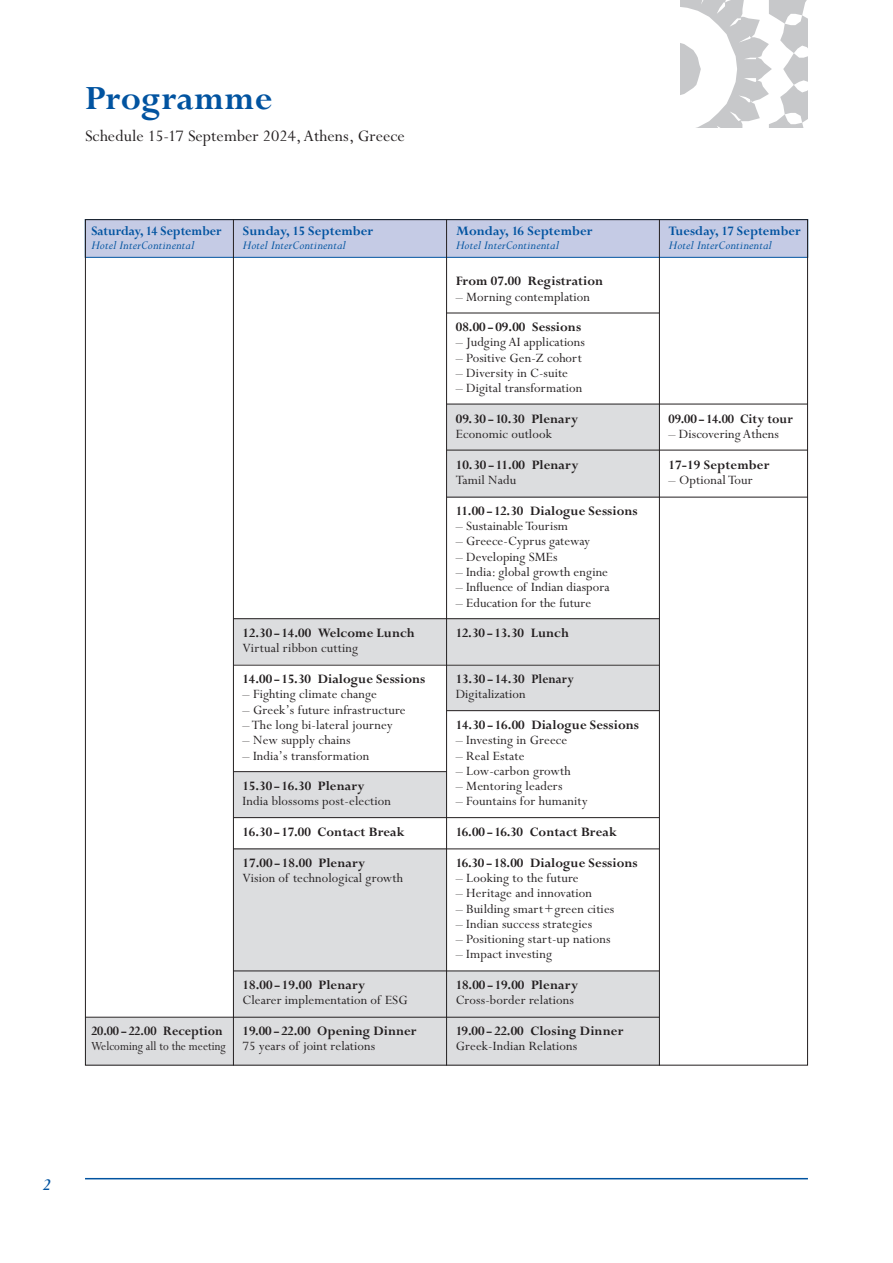
<style>
.page{position:relative;width:893px;height:1263px;background:#fff}
.page>*{position:absolute;margin:0;border:0;box-sizing:border-box;transform-origin:0 0}
.t1{font:700 37.5px "Perpetua";letter-spacing:.005em;color:#0153a0}
.t2{font:18px "Perpetua";letter-spacing:.005em;color:#231f20}
.t3{font:italic 700 18px "Perpetua";color:#0153a0}
.t4{font:14.25px "Perpetua";letter-spacing:.01em;color:#231f20}
.t5{font:700 14.25px/30.6px "Perpetua";letter-spacing:.005em;color:#231f20}
.t6{font:700 14.25px "Perpetua";letter-spacing:.005em;color:#0153a0}
.t7{font:700 14.25px "Perpetua";letter-spacing:.005em;color:#0153a0;scale:.95 1}
.t8{font:700 14.25px "Perpetua";letter-spacing:.005em;color:#231f20;scale:.95 1}
.t9{font:700 14.25px "Perpetua";letter-spacing:.005em;color:#231f20;scale:.96 1}
.t10{font:13.8px "Perpetua";letter-spacing:.005em;color:#231f20;scale:.9 1}
.t11{font:italic 13.5px "Perpetua";letter-spacing:.01em;color:#0153a0}
</style>
<div class="page">
<hr style="left:85px;top:1178px;width:723px;height:1px;background:#0153a0">
<div style="left:447px;top:404px;width:212px;height:93px;background:#dcdddf"></div>
<div style="left:447px;top:665px;width:212px;height:46px;background:#dcdddf"></div>
<div style="left:233px;top:971px;width:426px;height:46px;background:#dcdddf"></div>
<div style="left:233px;top:849px;width:214px;height:122px;background:#dcdddf"></div>
<div style="left:85px;top:1018px;width:574px;height:47px;background:#dcdddf"></div>
<div style="left:233px;top:618px;width:427px;height:46px;background:#dcdddf"></div>
<div style="left:233px;top:772px;width:213px;height:46px;background:#dcdddf"></div>
<div style="left:85px;top:220px;width:722px;height:37px;background:#c5cbe5"></div>
<div style="left:85px;top:219px;width:723px;height:39px;border:1px solid #0153a0"></div>
<hr style="left:233px;top:219px;width:1px;height:846px;background:#231f20">
<hr style="left:446px;top:219px;width:1px;height:846px;background:#231f20">
<hr style="left:659px;top:219px;width:1px;height:846px;background:#231f20">
<hr style="left:447px;top:450px;width:361px;height:1px;background:#231f20">
<hr style="left:447px;top:497px;width:361px;height:1px;background:#231f20">
<hr style="left:447px;top:404px;width:361px;height:1px;background:#231f20">
<hr style="left:447px;top:313px;width:212px;height:1px;background:#231f20">
<hr style="left:233px;top:618px;width:426px;height:1px;background:#231f20">
<hr style="left:233px;top:665px;width:426px;height:1px;background:#231f20">
<hr style="left:447px;top:710px;width:212px;height:1px;background:#231f20">
<hr style="left:233px;top:817px;width:426px;height:1px;background:#231f20">
<hr style="left:233px;top:771px;width:214px;height:1px;background:#231f20">
<hr style="left:233px;top:848px;width:426px;height:1px;background:#231f20">
<hr style="left:233px;top:970px;width:426px;height:1px;background:#231f20">
<hr style="left:85px;top:1017px;width:574px;height:1px;background:#231f20">
<svg style="left:680px;top:0;width:128px;height:128px"></svg>
<h1 class="t1" style="left:85px;top:84px;width:189px">Programme</h1>
<p class="t2" style="left:85px;top:129px;width:321px">Schedule 15-17 September 2024,Athens, Greece</p>
<p class="t7" style="left:91px;top:226px;width:138px">Saturday, 14 September</p>
<p class="t11" style="left:91px;top:240px;width:104px">Hotel InterContinental</p>
<p class="t6" style="left:243px;top:226px;width:132px">Sunday, 15 September</p>
<p class="t11" style="left:243px;top:240px;width:104px">Hotel InterContinental</p>
<p class="t5" style="left:243px;top:619px;width:174px">12.30 -14.00 Welcome Lunch</p>
<p class="t4" style="left:243px;top:643px;width:117px">Virtual ribbon cutting</p>
<p class="t5" style="left:243px;top:665px;width:184px">14.00 -15.30 Dialogue Sessions</p>
<p class="t4" style="left:243px;top:689px;width:136px">– Fighting climate change</p>
<p class="t4" style="left:243px;top:704px;width:165px">– Greek’s future infrastructure</p>
<p class="t4" style="left:243px;top:719px;width:152px">– The long bi-lateral journey</p>
<p class="t4" style="left:243px;top:735px;width:110px">– New supply chains</p>
<p class="t4" style="left:243px;top:750px;width:128px">– India’s transformation</p>
<p class="t5" style="left:243px;top:772px;width:124px">15.30 -16.30 Plenary</p>
<p class="t4" style="left:243px;top:796px;width:150px">India blossoms post-election</p>
<p class="t5" style="left:243px;top:818px;width:164px">16.30 -17.00 Contact Break<br>17.00 -18.00 Plenary</p>
<p class="t4" style="left:243px;top:872px;width:162px">Vision of technological growth</p>
<p class="t8" style="left:91px;top:1025px;width:140px">20.00-22.00 Reception</p>
<p class="t10" style="left:91px;top:1041px;width:151px">Welcoming all to the meeting</p>
<p class="t5" style="left:243px;top:971px;width:124px">18.00 -19.00 Plenary</p>
<p class="t4" style="left:243px;top:995px;width:167px">Clearer implementation of ESG</p>
<p class="t5" style="left:243px;top:1017px;width:176px">19.00-22.00 Opening Dinner</p>
<p class="t4" style="left:243px;top:1041px;width:134px">75 years of joint relations</p>
<p class="t6" style="left:456px;top:226px;width:138px">Monday, 16 September</p>
<p class="t11" style="left:456px;top:240px;width:104px">Hotel InterContinental</p>
<p class="t5" style="left:456px;top:267px;width:149px">From 07.00 Registration</p>
<p class="t4" style="left:456px;top:291px;width:136px">– Morning contemplation</p>
<p class="t5" style="left:456px;top:313px;width:127px">08.00 -09.00 Sessions</p>
<p class="t4" style="left:456px;top:337px;width:131px">– Judging AI applications</p>
<p class="t4" style="left:456px;top:352px;width:128px">– Positive Gen-Z cohort</p>
<p class="t4" style="left:456px;top:368px;width:114px">– Diversity in C-suite</p>
<p class="t4" style="left:456px;top:383px;width:128px">– Digital transformation</p>
<p class="t5" style="left:456px;top:405px;width:124px">09.30 -10.30 Plenary</p>
<p class="t4" style="left:456px;top:429px;width:98px">Economic outlook</p>
<p class="t5" style="left:456px;top:451px;width:124px">10.30 -11.00 Plenary</p>
<p class="t4" style="left:456px;top:475px;width:62px">Tamil Nadu</p>
<p class="t5" style="left:456px;top:497px;width:184px">11.00 -12.30 Dialogue Sessions</p>
<p class="t4" style="left:456px;top:521px;width:114px">– SustainableTourism</p>
<p class="t4" style="left:456px;top:536px;width:136px">– Greece-Cyprus gateway</p>
<p class="t4" style="left:456px;top:551px;width:103px">– Developing SMEs</p>
<p class="t4" style="left:456px;top:566px;width:154px">– India: global growth engine</p>
<p class="t4" style="left:456px;top:582px;width:155px">– Influence of Indian diaspora</p>
<p class="t4" style="left:456px;top:597px;width:137px">– Education for the future</p>
<p class="t5" style="left:456px;top:619px;width:115px">12.30 -13.30 Lunch</p>
<p class="t5" style="left:456px;top:665px;width:120px">13.30 -14.30 Plenary</p>
<p class="t4" style="left:456px;top:689px;width:71px">Digitalization</p>
<p class="t5" style="left:456px;top:711px;width:185px">14.30 -16.00 Dialogue Sessions</p>
<p class="t4" style="left:456px;top:735px;width:113px">– Investing in Greece</p>
<p class="t4" style="left:456px;top:750px;width:70px">– Real Estate</p>
<p class="t4" style="left:456px;top:765px;width:116px">– Low-carbon growth</p>
<p class="t4" style="left:456px;top:781px;width:108px">– Mentoring leaders</p>
<p class="t4" style="left:456px;top:796px;width:134px">– Fountains for humanity</p>
<p class="t5" style="left:456px;top:818px;width:184px">16.00 -16.30 Contact Break<br>16.30 -18.00 Dialogue Sessions</p>
<p class="t4" style="left:456px;top:872px;width:125px">– Looking to the future</p>
<p class="t4" style="left:456px;top:888px;width:138px">– Heritage and innovation</p>
<p class="t4" style="left:456px;top:903px;width:160px">– Building smart+green cities</p>
<p class="t4" style="left:456px;top:918px;width:138px">– Indian success strategies</p>
<p class="t4" style="left:456px;top:934px;width:156px">– Positioning start-up nations</p>
<p class="t4" style="left:456px;top:949px;width:98px">– Impact investing</p>
<p class="t5" style="left:456px;top:971px;width:124px">18.00-19.00 Plenary</p>
<p class="t4" style="left:456px;top:995px;width:120px">Cross-border relations</p>
<p class="t5" style="left:456px;top:1017px;width:169px">19.00-22.00 Closing Dinner</p>
<p class="t4" style="left:456px;top:1041px;width:123px">Greek-Indian Relations</p>
<p class="t6" style="left:669px;top:226px;width:133px">Tuesday, 17 September</p>
<p class="t11" style="left:669px;top:240px;width:104px">Hotel InterContinental</p>
<p class="t9" style="left:669px;top:413px;width:131px">09.00 -14.00 City tour</p>
<p class="t4" style="left:669px;top:429px;width:112px">– Discovering Athens</p>
<p class="t5" style="left:669px;top:451px;width:102px">17-19 September</p>
<p class="t4" style="left:669px;top:475px;width:86px">– Optional Tour</p>
<p class="t3" style="left:43px;top:1178px;width:10px">2</p>
</div>
